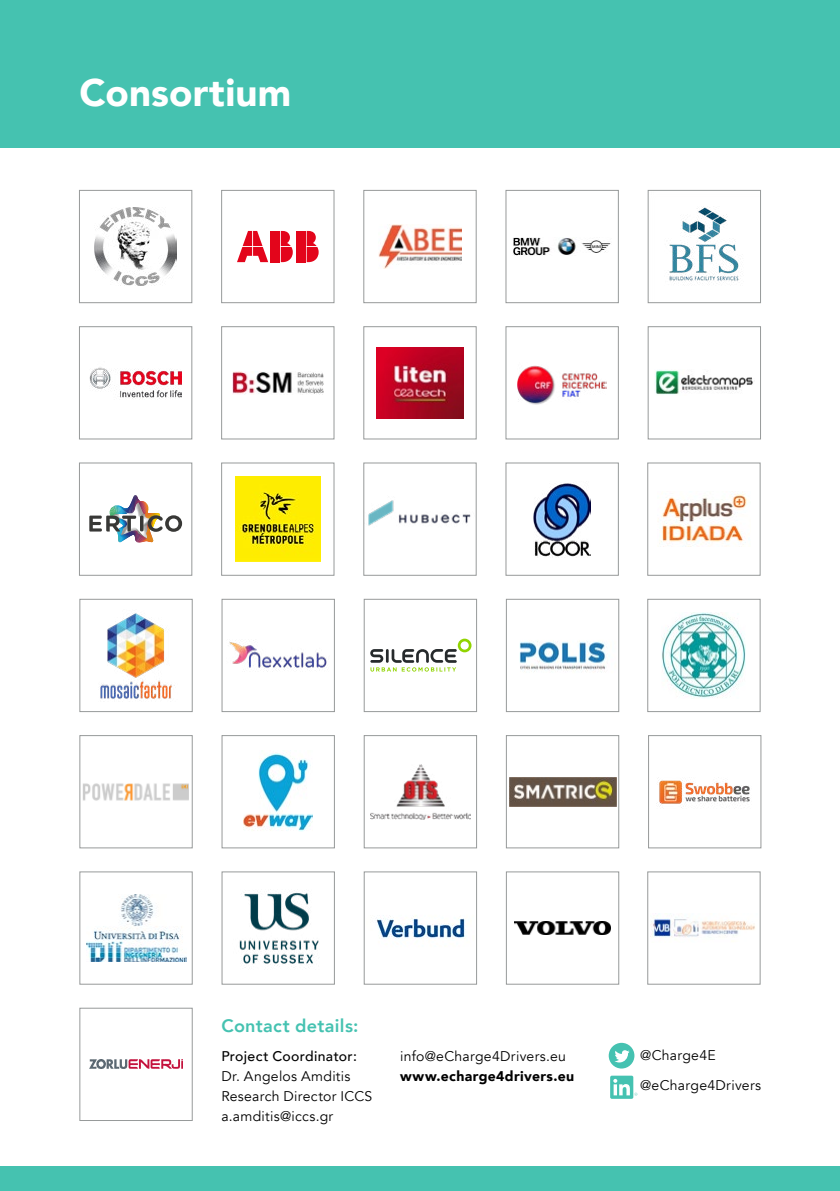
<style>
.page{position:relative;width:840px;height:1191px;background:#fff}
.page>*{position:absolute;margin:0;border:0;box-sizing:border-box;transform-origin:0 0}
.t1{font:900 38.4px "Avenir";letter-spacing:.005em;color:#fff}
.t2{font:800 18px "Avenir";letter-spacing:.015em;color:#45c2b1}
.t3{font:14px/20px "Avenir";letter-spacing:.02em;color:#000}
.t4{font:900 14px "Avenir";letter-spacing:.025em;color:#000}
.t5{font:500 14px "Avenir";letter-spacing:.025em;color:#000}
</style>
<div class="page">
<hr style="left:839px;top:0;width:1px;height:1191px;background:#061411">
<img style="left:94px;top:207px;width:82px;height:79px">
<div style="left:79px;top:190px;width:113px;height:113px;border:1px solid #979a9a"></div>
<div style="left:296px;top:231px;width:9px;height:15px;background:#e3051b"></div>
<div style="left:296px;top:247px;width:9px;height:15px;background:#e3051b"></div>
<svg style="left:306px;top:231px;width:12px;height:31px"></svg>
<svg style="left:237px;top:231px;width:31px;height:31px"></svg>
<div style="left:270px;top:231px;width:10px;height:15px;background:#e3051b"></div>
<div style="left:270px;top:247px;width:10px;height:15px;background:#e3051b"></div>
<svg style="left:281px;top:231px;width:11px;height:31px"></svg>
<div style="left:221px;top:190px;width:113px;height:113px;border:1px solid #979a9a"></div>
<img style="left:378px;top:225px;width:83px;height:43px">
<div style="left:363px;top:190px;width:113px;height:113px;border:1px solid #979a9a"></div>
<img style="left:513px;top:237px;width:98px;height:19px">
<div style="left:505px;top:190px;width:113px;height:113px;border:1px solid #979a9a"></div>
<img style="left:669px;top:207px;width:70px;height:78px">
<div style="left:647px;top:190px;width:113px;height:113px;border:1px solid #979a9a"></div>
<img style="left:89px;top:367px;width:93px;height:32px">
<div style="left:79px;top:326px;width:113px;height:113px;border:1px solid #979a9a"></div>
<img style="left:232px;top:371px;width:91px;height:23px">
<div style="left:221px;top:326px;width:113px;height:113px;border:1px solid #979a9a"></div>
<img style="left:376px;top:348px;width:87px;height:70px">
<div style="left:363px;top:326px;width:113px;height:113px;border:1px solid #979a9a"></div>
<img style="left:517px;top:365px;width:89px;height:39px">
<div style="left:505px;top:326px;width:113px;height:113px;border:1px solid #979a9a"></div>
<img style="left:655px;top:370px;width:98px;height:25px">
<div style="left:647px;top:326px;width:113px;height:113px;border:1px solid #979a9a"></div>
<img style="left:89px;top:495px;width:93px;height:48px">
<div style="left:79px;top:462px;width:113px;height:113px;border:1px solid #979a9a"></div>
<img style="left:235px;top:476px;width:85px;height:86px">
<div style="left:221px;top:462px;width:113px;height:113px;border:1px solid #979a9a"></div>
<img style="left:368px;top:500px;width:103px;height:26px">
<div style="left:363px;top:462px;width:113px;height:113px;border:1px solid #979a9a"></div>
<img style="left:533px;top:483px;width:57px;height:74px">
<div style="left:505px;top:462px;width:113px;height:113px;border:1px solid #979a9a"></div>
<img style="left:659px;top:491px;width:89px;height:56px">
<div style="left:647px;top:462px;width:113px;height:113px;border:1px solid #979a9a"></div>
<img style="left:100px;top:613px;width:75px;height:86px">
<div style="left:79px;top:599px;width:113px;height:113px;border:1px solid #979a9a"></div>
<img style="left:229px;top:640px;width:98px;height:30px">
<div style="left:221px;top:599px;width:113px;height:113px;border:1px solid #979a9a"></div>
<div style="left:363px;top:599px;width:113px;height:113px;background:#fff;border:1px solid #979a9a"></div>
<img style="left:519px;top:641px;width:87px;height:31px">
<div style="left:505px;top:599px;width:113px;height:113px;border:1px solid #979a9a"></div>
<svg style="left:371px;top:671px;width:84px;height:1px"></svg>
<svg style="left:370px;top:638px;width:101px;height:33px"></svg>
<img style="left:83px;top:783px;width:106px;height:18px">
<div style="left:79px;top:735px;width:113px;height:113px;border:1px solid #979a9a"></div>
<div style="left:647px;top:599px;width:113px;height:113px;background:#fff;border:1px solid #979a9a"></div>
<img style="left:661px;top:612px;width:84px;height:86px">
<img style="left:243px;top:753px;width:70px;height:79px">
<div style="left:221px;top:735px;width:113px;height:113px;border:1px solid #979a9a"></div>
<img style="left:370px;top:764px;width:100px;height:55px">
<div style="left:363px;top:735px;width:113px;height:113px;border:1px solid #979a9a"></div>
<img style="left:509px;top:777px;width:106px;height:29px">
<div style="left:505px;top:735px;width:113px;height:113px;border:1px solid #979a9a"></div>
<img style="left:656px;top:780px;width:94px;height:28px">
<div style="left:647px;top:735px;width:113px;height:113px;border:1px solid #979a9a"></div>
<img style="left:86px;top:894px;width:100px;height:67px">
<div style="left:79px;top:871px;width:113px;height:113px;border:1px solid #979a9a"></div>
<img style="left:239px;top:892px;width:80px;height:74px">
<div style="left:221px;top:871px;width:113px;height:113px;border:1px solid #979a9a"></div>
<img style="left:376px;top:915px;width:90px;height:24px">
<div style="left:363px;top:871px;width:113px;height:113px;border:1px solid #979a9a"></div>
<img style="left:514px;top:921px;width:96px;height:13px">
<div style="left:505px;top:871px;width:113px;height:113px;border:1px solid #979a9a"></div>
<img style="left:650px;top:913px;width:105px;height:24px">
<div style="left:647px;top:871px;width:113px;height:113px;border:1px solid #979a9a"></div>
<img style="left:89px;top:1059px;width:94px;height:10px">
<div style="left:79px;top:1007px;width:113px;height:113px;border:1px solid #979a9a"></div>
<div style="left:0;top:0;width:839px;height:147px;background:#45c2b0"></div>
<div style="left:0;top:1167px;width:839px;height:24px;background:#45c2b0"></div>
<svg style="left:610px;top:1075px;width:27px;height:23px"></svg>
<svg style="left:608px;top:1042px;width:26px;height:26px"></svg>
<h1 class="t1" style="left:79px;top:60px;width:213px">Consortium</h1>
<p class="t2" style="left:221px;top:1011px;width:138px">Contact details:</p>
<p class="t5" style="left:221px;top:1043px;width:137px">Project Coordinator:</p>
<p class="t3" style="left:221px;top:1066px;width:152px">Dr. Angelos Amditis<br>Research Director ICCS a.amditis@iccs.gr</p>
<p class="t3" style="left:400px;top:1046px;width:167px">info@eCharge4Drivers.eu</p>
<p class="t4" style="left:400px;top:1064px;width:175px">www.echarge4drivers.eu</p>
<p class="t3" style="left:639px;top:1040px;width:122px;line-height:30px">@Charge4E @eCharge4Drivers</p>
</div>
